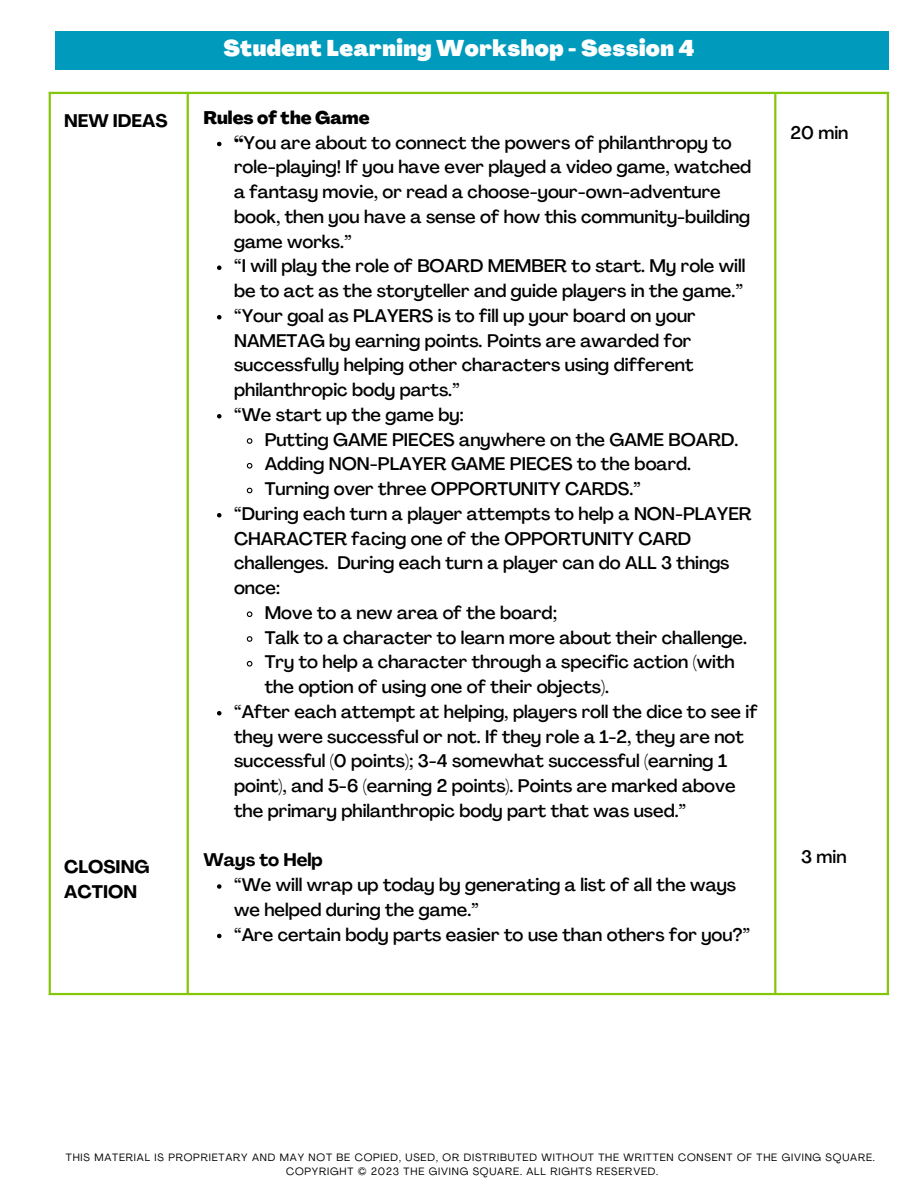
<style>
.page{position:relative;width:918px;height:1188px;background:#fff}
.page>*{position:absolute;margin:0;border:0;box-sizing:border-box;transform-origin:0 0}
.t1{font:900 22.35px "Agrandir";letter-spacing:.02em;color:#fff}
.t2{font:500 18px/24.8px "Agrandir";color:#000}
.t3{font:700 18px/24.8px "Agrandir";color:#000}
.t4{font:800 18px "Agrandir";color:#000}
.t5{font:10.5px "Agrandir";letter-spacing:.075em;color:#000}
.s1{font-weight:800}
</style>
<div class="page">
<div style="left:56px;top:31px;width:833px;height:39px;background:#009bbc"></div>
<svg style="left:217px;top:142px;width:4px;height:4px"></svg>
<svg style="left:217px;top:266px;width:4px;height:4px"></svg>
<svg style="left:217px;top:315px;width:4px;height:5px"></svg>
<svg style="left:217px;top:414px;width:4px;height:4px"></svg>
<svg style="left:246px;top:438px;width:7px;height:6px"></svg>
<svg style="left:246px;top:462px;width:7px;height:7px"></svg>
<svg style="left:246px;top:487px;width:7px;height:7px"></svg>
<svg style="left:217px;top:513px;width:4px;height:5px"></svg>
<svg style="left:246px;top:611px;width:7px;height:7px"></svg>
<svg style="left:246px;top:636px;width:7px;height:6px"></svg>
<svg style="left:246px;top:660px;width:7px;height:7px"></svg>
<svg style="left:217px;top:711px;width:4px;height:5px"></svg>
<svg style="left:217px;top:884px;width:4px;height:5px"></svg>
<svg style="left:217px;top:934px;width:4px;height:4px"></svg>
<hr style="left:49px;top:94px;width:2px;height:899px;background:#84c709">
<hr style="left:187px;top:94px;width:2px;height:899px;background:#84c709">
<hr style="left:774px;top:94px;width:2px;height:899px;background:#84c709">
<hr style="left:887px;top:94px;width:2px;height:899px;background:#84c709">
<hr style="left:49px;top:92px;width:840px;height:2px;background:#84c709">
<hr style="left:49px;top:993px;width:840px;height:2px;background:#84c709">
<p class="t3" style="left:64px;top:110px;width:105px">NEW IDEAS</p>
<p class="t3" style="left:64px;top:857px;width:87px">CLOSING<br>ACTION</p>
<p class="t1" style="left:223px;top:39px;width:473px">Student Learning Workshop - Session 4</p>
<p class="t4" style="left:203px;top:110px;width:168px">Rules of the Game</p>
<p class="t2" style="left:234px;top:132px;width:519px"><span class="s1">“</span>You are about to connect the powers of philanthropy to role-playing! If you have ever played a video game, watched a fantasy movie, or read a choose-your-own-adventure book, then you have a sense of how this community-building game works.”</p>
<p class="t2" style="left:234px;top:255px;width:513px">“I will play the role of BOARD MEMBER to start. My role will be to act as the storyteller and guide players in the game.”</p>
<p class="t2" style="left:234px;top:305px;width:463px">“Your goal as PLAYERS is to fill up your board on your NAMETAG by earning points. Points are awarded for successfully helping other characters using different philanthropic body parts.”</p>
<p class="t2" style="left:234px;top:404px;width:231px">“We start up the game by:</p>
<p class="t2" style="left:265px;top:429px;width:475px">Putting GAME PIECES anywhere on the GAME BOARD.</p>
<p class="t2" style="left:265px;top:453px;width:428px">Adding NON-PLAYER GAME PIECES to the board.</p>
<p class="t2" style="left:265px;top:478px;width:378px">Turning over three OPPORTUNITY CARDS.”</p>
<p class="t2" style="left:234px;top:503px;width:519px">“During each turn a player attempts to help a NON-PLAYER CHARACTER facing one of the OPPORTUNITY CARD challenges. During each turn a player can do ALL 3 things once:</p>
<p class="t2" style="left:265px;top:602px;width:294px">Move to a new area of the board;</p>
<p class="t2" style="left:265px;top:627px;width:484px">Talk to a character to learn more about their challenge.</p>
<p class="t2" style="left:265px;top:651px;width:472px">Try to help a character through a specific action (with the option of using one of their objects).</p>
<p class="t2" style="left:234px;top:701px;width:525px">“After each attempt at helping, players roll the dice to see if they were successful or not. If they role a 1-2, they are not successful (0 points); 3-4 somewhat successful (earning 1 point), and 5-6 (earning 2 points). Points are marked above the primary philanthropic body part that was used.”</p>
<p class="t3" style="left:203px;top:849px;width:121px">Ways to Help</p>
<p class="t2" style="left:234px;top:874px;width:504px">“We will wrap up today by generating a list of all the ways we helped during the game.”</p>
<p class="t2" style="left:234px;top:924px;width:517px">“Are certain body parts easier to use than others for you?”</p>
<p class="t2" style="left:790px;top:122px;width:59px">20 min</p>
<p class="t2" style="left:801px;top:846px;width:47px">3 min</p>
<p class="t5" style="left:66px;top:1153px;width:811px">THIS MATERIAL IS PROPRIETARY AND MAY NOT BE COPIED, USED, OR DISTRIBUTED WITHOUT THE WRITTEN CONSENT OF THE GIVING SQUARE.</p>
<p class="t5" style="left:286px;top:1167px;width:374px">COPYRIGHT © 2023 THE GIVING SQUARE. ALL RIGHTS RESERVED.</p>
</div>
